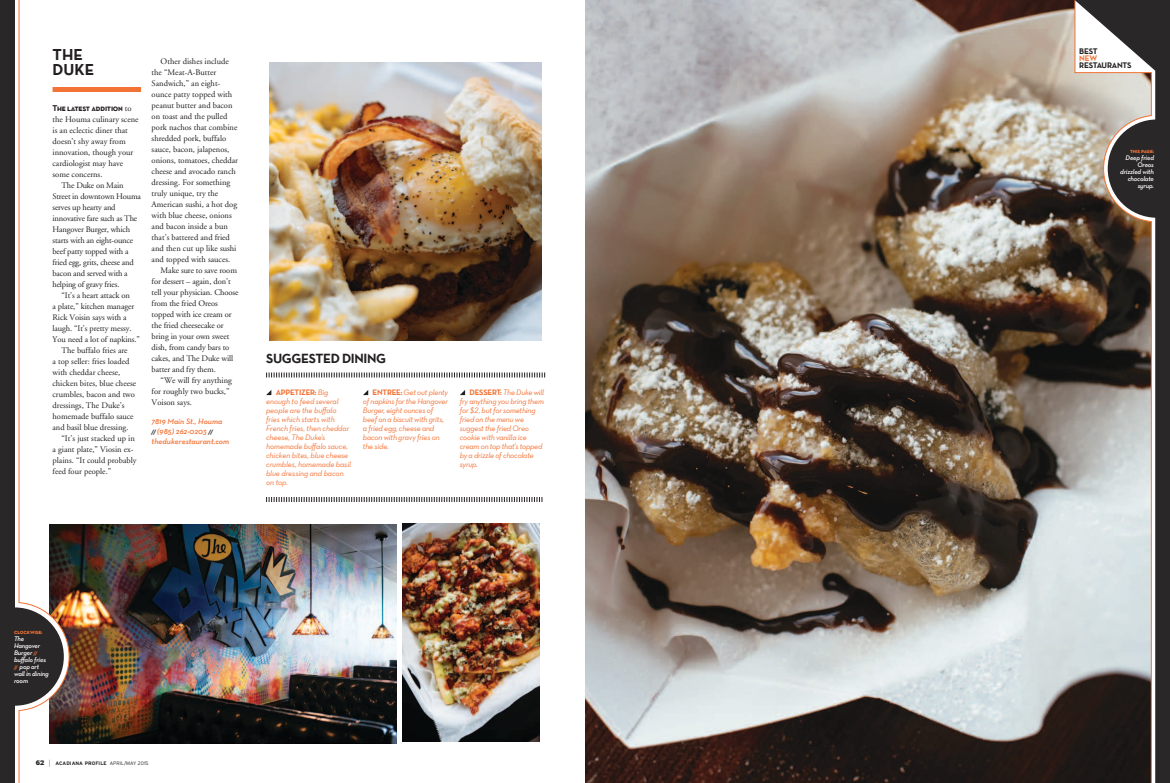
<style>
.page{position:relative;width:1170px;height:783px;background:#fff}
.page>*{position:absolute;margin:0;border:0;box-sizing:border-box;transform-origin:0 0}
.t1{font:16px/15px "Neutra Text TF Bold SC";color:#231f20}
.t2{font:13.5px "Neutra Text TF Bold SC";letter-spacing:-.025em;color:#231f20}
.t3{font:8.5px "Adobe Garamond";color:#231f20}
.t4{font:8.5px "Adobe Garamond";letter-spacing:-.02em;color:#231f20}
.t5{font:8.5px "Neutra Text TF Bold SC";letter-spacing:-.025em;color:#231f20}
.t6{font:8.2px "Neutra Text TF Bold SC";letter-spacing:-.025em;color:#231f20}
.t7{font:8.2px "Neutra Text TF Bold Alt";color:#f37235}
.t8{font:8px/9px "Neutra Text TF Book Italic Alt";letter-spacing:-.025em;color:#f37235}
.t9{font:italic 600 8px/10px "Neutra Text";color:#f37235}
.t10{font:8px "Neutra Text TF Bold SC";letter-spacing:-.025em;color:#f37235}
.t11{font:italic 600 6.8px/7px "Neutra Text";letter-spacing:-.025em;color:#fff;text-align:right}
.t12{font:6px "Neutra Text TF Bold SC";letter-spacing:-.025em;color:#f37235}
.t13{font:700 5px "Interstate";letter-spacing:.01em;color:#231f20}
.s1{font-family:"Adobe Garamond"}
.s2{font-family:"Neutra Text Bold SC Italic";font-weight:400;font-style:normal;font-size:6px;color:#231f20}
.s3{font-family:"Neutra Text TF Book Italic Alt"}
.s4{font-family:"Neutra Text TF Bold SC"}
.s5{font-family:"Neutra Text Bold Italic Alt";font-weight:400;font-style:normal;font-size:5px;color:#f37235}
.s6{font-family:"Adria Slab";font-weight:900;font-size:7px}
.s7{font-family:"Chaparral Pro";font-weight:400;font-size:7px;color:#58595b}
.s8{font-weight:300}
</style>
<div class="page">
<img style="left:585px;top:0;width:489px;height:783px">
<svg style="left:1075px;top:0;width:95px;height:783px;background:#807c79"></svg>
<svg style="left:1108px;top:119px;width:62px;height:99px;background:#443e3d"></svg>
<img style="left:402px;top:524px;width:138px;height:218px">
<img style="left:70px;top:524px;width:327px;height:220px">
<img style="left:270px;top:63px;width:272px;height:277px">
<svg style="left:18px;top:0;width:52px;height:783px"></svg>
<div style="left:0;top:0;width:15px;height:783px;background:#2a2728"></div>
<svg style="left:15px;top:607px;width:49px;height:99px;background:#4d4543"></svg>
<div style="left:53px;top:87px;width:88px;height:5px;background:#f37235"></div>
<svg style="left:266px;top:372px;width:279px;height:6px"></svg>
<svg style="left:266px;top:497px;width:276px;height:5px"></svg>
<svg style="left:266px;top:390px;width:5px;height:5px"></svg>
<svg style="left:363px;top:390px;width:5px;height:5px"></svg>
<svg style="left:460px;top:390px;width:5px;height:5px"></svg>
<h1 class="t1" style="left:53px;top:47px;width:22px">THE<br>DUKE</h1>
<p class="t5" style="left:53px;top:103px;width:81px">THE LATEST ADDITION <span class="s1">to</span></p>
<p class="t3" style="left:53px;top:115px;width:88px">the Houma culinary scene</p>
<p class="t3" style="left:53px;top:126px;width:77px">is an eclectic diner that</p>
<p class="t3" style="left:53px;top:137px;width:75px">doesn’t shy away from</p>
<p class="t3" style="left:53px;top:148px;width:82px">innovation, though your</p>
<p class="t3" style="left:53px;top:159px;width:72px">cardiologist may have</p>
<p class="t3" style="left:53px;top:170px;width:51px">some concerns.</p>
<p class="t4" style="left:62px;top:181px;width:64px">The Duke on Main</p>
<p class="t4" style="left:53px;top:192px;width:90px">Street in downtown Houma</p>
<p class="t4" style="left:53px;top:203px;width:65px">serves up hearty and</p>
<p class="t4" style="left:53px;top:214px;width:86px">innovative fare such as The</p>
<p class="t4" style="left:53px;top:225px;width:79px">Hangover Burger, which</p>
<p class="t4" style="left:53px;top:236px;width:82px">starts with an eight-ounce</p>
<p class="t4" style="left:53px;top:247px;width:77px">beef patty topped with a</p>
<p class="t4" style="left:53px;top:258px;width:83px">fried egg, grits, cheese and</p>
<p class="t4" style="left:53px;top:269px;width:77px">bacon and served with a</p>
<p class="t4" style="left:53px;top:280px;width:68px">helping of gravy fries.</p>
<p class="t3" style="left:62px;top:291px;width:70px">“It’s a heart attack on</p>
<p class="t3" style="left:53px;top:302px;width:83px">a plate,” kitchen manager</p>
<p class="t3" style="left:53px;top:313px;width:76px">Rick Voisin says with a</p>
<p class="t3" style="left:53px;top:324px;width:80px">laugh. “It’s pretty messy.</p>
<p class="t3" style="left:53px;top:335px;width:89px">You need a lot of napkins.”</p>
<p class="t3" style="left:62px;top:346px;width:68px">The buffalo fries are</p>
<p class="t3" style="left:53px;top:357px;width:78px">a top seller: fries loaded</p>
<p class="t3" style="left:53px;top:368px;width:69px">with cheddar cheese,</p>
<p class="t3" style="left:53px;top:379px;width:85px">chicken bites, blue cheese</p>
<p class="t3" style="left:53px;top:390px;width:84px">crumbles, bacon and two</p>
<p class="t3" style="left:53px;top:401px;width:74px">dressings, The Duke’s</p>
<p class="t3" style="left:53px;top:412px;width:83px">homemade buffalo sauce</p>
<p class="t3" style="left:53px;top:423px;width:77px">and basil blue dressing.</p>
<p class="t3" style="left:62px;top:434px;width:75px">“It’s just stacked up in</p>
<p class="t3" style="left:53px;top:445px;width:83px">a giant plate,” Viosin ex-</p>
<p class="t3" style="left:53px;top:456px;width:85px">plains. “It could probably</p>
<p class="t3" style="left:53px;top:467px;width:60px">feed four people.”</p>
<p class="t3" style="left:161px;top:57px;width:70px">Other dishes include</p>
<p class="t3" style="left:152px;top:68px;width:66px">the “Meat-A-Butter</p>
<p class="t3" style="left:152px;top:79px;width:70px">Sandwich,” an eight-</p>
<p class="t3" style="left:152px;top:90px;width:82px">ounce patty topped with</p>
<p class="t3" style="left:152px;top:101px;width:82px">peanut butter and bacon</p>
<p class="t3" style="left:152px;top:112px;width:77px">on toast and the pulled</p>
<p class="t3" style="left:152px;top:123px;width:87px">pork nachos that combine</p>
<p class="t3" style="left:152px;top:134px;width:76px">shredded pork, buffalo</p>
<p class="t3" style="left:152px;top:145px;width:79px">sauce, bacon, jalapenos,</p>
<p class="t3" style="left:152px;top:156px;width:88px">onions, tomatoes, cheddar</p>
<p class="t3" style="left:152px;top:167px;width:86px">cheese and avocado ranch</p>
<p class="t3" style="left:152px;top:178px;width:80px">dressing. For something</p>
<p class="t3" style="left:152px;top:189px;width:68px">truly unique, try the</p>
<p class="t3" style="left:152px;top:200px;width:87px">American sushi, a hot dog</p>
<p class="t3" style="left:152px;top:211px;width:82px">with blue cheese, onions</p>
<p class="t3" style="left:152px;top:222px;width:78px">and bacon inside a bun</p>
<p class="t3" style="left:152px;top:233px;width:80px">that’s battered and fried</p>
<p class="t3" style="left:152px;top:244px;width:86px">and then cut up like sushi</p>
<p class="t3" style="left:152px;top:255px;width:80px">and topped with sauces.</p>
<p class="t3" style="left:161px;top:266px;width:78px">Make sure to save room</p>
<p class="t3" style="left:152px;top:277px;width:80px">for dessert – again, don’t</p>
<p class="t3" style="left:152px;top:288px;width:88px">tell your physician. Choose</p>
<p class="t3" style="left:152px;top:299px;width:68px">from the fried Oreos</p>
<p class="t3" style="left:152px;top:310px;width:81px">topped with ice cream or</p>
<p class="t3" style="left:152px;top:321px;width:73px">the fried cheesecake or</p>
<p class="t3" style="left:152px;top:332px;width:79px">bring in your own sweet</p>
<p class="t3" style="left:152px;top:343px;width:79px">dish, from candy bars to</p>
<p class="t3" style="left:152px;top:354px;width:83px">cakes, and The Duke will</p>
<p class="t3" style="left:152px;top:365px;width:66px">batter and fry them.</p>
<p class="t3" style="left:161px;top:376px;width:73px">“We will fry anything</p>
<p class="t3" style="left:152px;top:387px;width:79px">for roughly two bucks,”</p>
<p class="t3" style="left:152px;top:398px;width:42px">Voison says.</p>
<p class="t9" style="left:152px;top:416px;width:79px">7819 Main St., Houma<br><span class="s2">//</span> (985) 262-0203 <span class="s2">// </span>thedukerestaurant.com</p>
<h2 class="t2" style="left:266px;top:350px;width:122px">SUGGESTED DINING</h2>
<p class="t10" style="left:276px;top:387px;width:54px">APPETIZER: <span class="s3">Big</span></p>
<p class="t8" style="left:266px;top:397px;width:86px">enough to feed several people are the buffalo fries which starts with<br>French fries, then cheddar cheese, The Duke’s homemade buffalo sauce, chicken bites, blue cheese crumbles, homemade basil blue dressing and bacon on top.</p>
<p class="t8" style="left:460px;top:388px;width:86px;text-indent:40px"><span class="s4">:</span> The Duke will fry anything you bring them for $2, but for something fried on the menu we suggest the fried Oreo cookie with vanilla ice cream on top that’s topped by a drizzle of chocolate syrup.</p>
<p class="t8" style="left:363px;top:388px;width:87px;text-indent:38px"><span class="s4">:</span> Get out plenty of napkins for the Hangover<br>Burger, eight ounces of beef on a biscuit with grits, a fried egg, cheese and bacon with gravy fries on the side.</p>
<p class="t10" style="left:469px;top:387px;width:11px">DESSERT</p>
<p class="t10" style="left:373px;top:387px;width:11px">ENTREE</p>
<p class="t12" style="left:14px;top:628px;width:30px">CLOCKWISE:</p>
<p class="t11" style="left:14px;top:635px;width:36px;text-align:left">The<br>Hangover<br>Burger <span class="s5">// </span>buffalo fries <span class="s5">//</span> pop art wall in dining room</p>
<p class="t13" style="left:36px;top:761px;width:114px"><span class="s6">62</span> <span class="s7">|</span> ACADIANA PROFILE <span class="s8">APRIL/MAY 2015</span></p>
<p class="t6" style="left:1079px;top:46px;width:20px">BEST</p>
<p class="t7" style="left:1079px;top:53px;width:19px">NEW</p>
<p class="t6" style="left:1079px;top:60px;width:54px">RESTAURANTS</p>
<p class="t12" style="left:1130px;top:147px;width:25px">THIS PAGE:</p>
<p class="t11" style="left:1120px;top:154px;width:35px">Deep fried<br>Oreos drizzled with chocolate syrup.</p>
</div>
